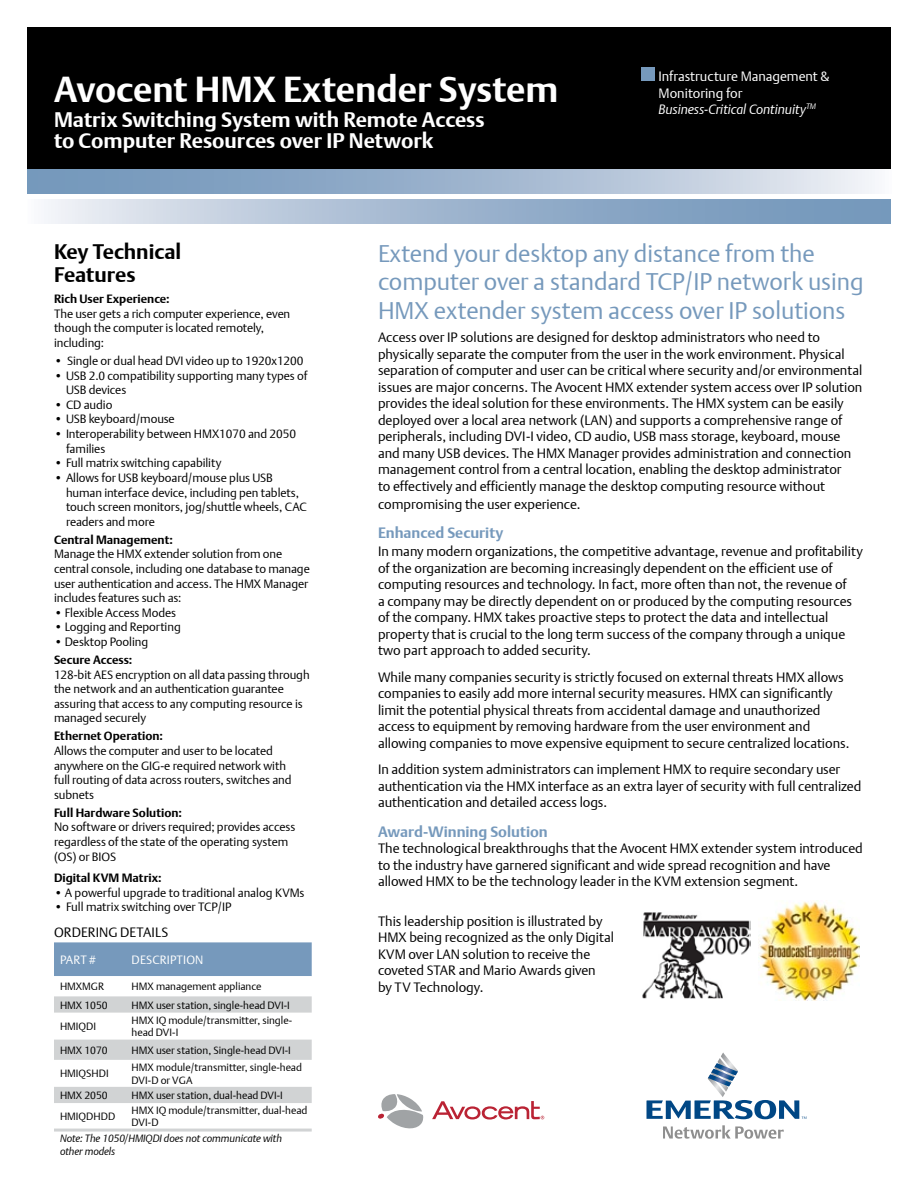
<style>
.page{position:relative;width:918px;height:1188px;background:#fff}
.page>*{position:absolute;margin:0;border:0;box-sizing:border-box;transform-origin:0 0}
.t1{font:700 36px "DTL Argo T";color:#fff}
.t2{font:300 24px/28.8px "DTL Argo T";color:#7699bc}
.t3{font:700 21px/21px "DTL Argo T";color:#fff}
.t4{font:700 21px/22.5px "DTL Argo T";color:#000}
.t5{font:700 15px "DTL Argo T";color:#7699bc}
.t6{font:300 13.5px/16.5px "DTL Argo T";color:#000}
.t7{font:300 13.5px/16.2px "DTL Argo T";color:#fff}
.t8{font:300 12px/14.7px "DTL Argo T";letter-spacing:-.005em;color:#000}
.t9{font:700 12px "DTL Argo T";color:#000}
.t10{font:300 12px "DTL Argo T";color:#fff}
.t11{font:300 10.5px/12.6px "DTL Argo T";color:#000}
.t12{font:italic 300 10.5px/12.6px "DTL Argo T";letter-spacing:-.005em;color:#000}
.s1{font-style:italic}
</style>
<div class="page">
<div style="left:27px;top:27px;width:864px;height:160px;background:#000"></div>
<svg style="left:647px;top:1052px;width:159px;height:67px"></svg>
<svg style="left:663px;top:1125px;width:121px;height:14px"></svg>
<div style="left:641px;top:68px;width:14px;height:13px;background:#7699bc"></div>
<svg style="left:27px;top:169px;width:864px;height:25px;background:#a4b9d1"></svg>
<svg style="left:44px;top:199px;width:847px;height:25px;background:#a3b8d1"></svg>
<svg style="left:378px;top:1094px;width:46px;height:34px"></svg>
<svg style="left:432px;top:1101px;width:112px;height:19px"></svg>
<img style="left:759px;top:900px;width:100px;height:101px">
<img style="left:642px;top:912px;width:108px;height:87px">
<div style="left:54px;top:942px;width:258px;height:34px;background:#7699bc"></div>
<svg style="left:54px;top:1128px;width:258px;height:1px"></svg>
<svg style="left:54px;top:996px;width:258px;height:107px"></svg>
<hr style="left:54px;top:1129px;width:78px;height:3px;background:#d1d3d4">
<hr style="left:132px;top:1129px;width:180px;height:3px;background:#d1d3d4">
<h1 class="t1" style="left:54px;top:68px;width:506px">Avocent HMX Extender System</h1>
<h3 class="t3" style="left:54px;top:109px;width:432px">Matrix Switching System with Remote Access to Computer Resources over IP Network</h3>
<p class="t7" style="left:658px;top:68px;width:172px">Infrastructure Management &amp;<br>Monitoring for<br><span class="s1">Business-Critical Continuity</span><sup>TM</sup></p>
<h3 class="t4" style="left:54px;top:240px;width:129px">Key Technical<br>Features</h3>
<p class="t9" style="left:54px;top:292px;width:117px">Rich User Experience:</p>
<p class="t8" style="left:54px;top:306px;width:238px">The user gets a rich computer experience, even though the computer is located remotely, including:</p>
<p class="t8" style="left:54px;top:353px;width:251px">• Single or dual head DVI video up to 1920x1200</p>
<p class="t8" style="left:66px;top:368px;width:243px;text-indent:-12px">• USB 2.0 compatibility supporting many types of<br>USB devices</p>
<p class="t8" style="left:54px;top:397px;width:60px">• CD audio</p>
<p class="t8" style="left:54px;top:412px;width:122px">• USB keyboard/mouse</p>
<p class="t8" style="left:66px;top:426px;width:232px;text-indent:-12px">• Interoperability between HMX1070 and 2050 families</p>
<p class="t8" style="left:54px;top:456px;width:169px">• Full matrix switching capability</p>
<p class="t8" style="left:66px;top:470px;width:242px;text-indent:-12px">• Allows for USB keyboard/mouse plus USB human interface device, including pen tablets, touch screen monitors, jog/shuttle wheels, CAC readers and more</p>
<p class="t9" style="left:54px;top:532px;width:120px">Central Management:</p>
<p class="t8" style="left:54px;top:547px;width:257px">Manage the HMX extender solution from one central console, including one database to manage user authentication and access. The HMX Manager includes features such as:</p>
<p class="t8" style="left:54px;top:605px;width:124px">• Flexible Access Modes</p>
<p class="t8" style="left:54px;top:620px;width:128px">• Logging and Reporting</p>
<p class="t8" style="left:54px;top:634px;width:96px">• Desktop Pooling</p>
<p class="t9" style="left:54px;top:653px;width:80px">Secure Access:</p>
<p class="t8" style="left:54px;top:667px;width:257px">128-bit AES encryption on all data passing through the network and an authentication guarantee assuring that access to any computing resource is managed securely</p>
<p class="t9" style="left:54px;top:729px;width:110px">Ethernet Operation:</p>
<p class="t8" style="left:54px;top:743px;width:239px">Allows the computer and user to be located anywhere on the GIG-e required network with full routing of data across routers, switches and subnets</p>
<p class="t9" style="left:54px;top:805px;width:129px">Full Hardware Solution:</p>
<p class="t8" style="left:54px;top:820px;width:243px">No software or drivers required; provides access regardless of the state of the operating system (OS) or BIOS</p>
<p class="t9" style="left:54px;top:871px;width:109px">Digital KVM Matrix:</p>
<p class="t8" style="left:54px;top:885px;width:252px">• A powerful upgrade to traditional analog KVMs</p>
<p class="t8" style="left:54px;top:899px;width:179px">• Full matrix switching over TCP/IP</p>
<p class="t6" style="left:54px;top:924px;width:19px">Ordering</p>
<p class="t6" style="left:120px;top:924px;width:8px">details</p>
<p class="t10" style="left:60px;top:953px;width:8px">part</p>
<p class="t10" style="left:89px;top:953px;width:8px">#</p>
<p class="t10" style="left:132px;top:953px;width:16px">Description</p>
<p class="t11" style="left:60px;top:980px;width:46px">HMXMGR</p>
<p class="t11" style="left:132px;top:980px;width:132px">HMX management appliance</p>
<p class="t11" style="left:60px;top:998px;width:49px">HMX 1050</p>
<p class="t11" style="left:132px;top:998px;width:160px">HMX user station, single-head DVI-I</p>
<p class="t11" style="left:60px;top:1020px;width:38px">HMIQDI</p>
<p class="t11" style="left:132px;top:1014px;width:162px">HMX IQ module/transmitter, single&shy;head DVI-I</p>
<p class="t11" style="left:60px;top:1044px;width:49px">HMX 1070</p>
<p class="t11" style="left:132px;top:1044px;width:161px">HMX user station, Single-head DVI-I</p>
<p class="t11" style="left:60px;top:1067px;width:50px">HMIQSHDI</p>
<p class="t11" style="left:132px;top:1061px;width:172px">HMX module/transmitter, single-head<br>DVI-D or VGA</p>
<p class="t11" style="left:60px;top:1089px;width:49px">HMX 2050</p>
<p class="t11" style="left:132px;top:1089px;width:153px">HMX user station, dual-head DVI-I</p>
<p class="t11" style="left:60px;top:1110px;width:57px">HMIQDHDD</p>
<p class="t11" style="left:132px;top:1103px;width:177px">HMX IQ module/transmitter, dual-head<br>DVI-D</p>
<p class="t12" style="left:60px;top:1132px;width:224px">Note: The 1050/HMIQDI does not communicate with other models</p>
<h2 class="t2" style="left:378px;top:238px;width:487px">Extend your desktop any distance from the computer over a standard TCP/IP network using<br>HMX extender system access over IP solutions</h2>
<p class="t6" style="left:378px;top:329px;width:486px">Access over IP solutions are designed for desktop administrators who need to physically separate the computer from the user in the work environment. Physical separation of computer and user can be critical where security and/or environmental issues are major concerns. The Avocent HMX extender system access over IP solution provides the ideal solution for these environments. The HMX system can be easily deployed over a local area network (LAN) and supports a comprehensive range of peripherals, including DVI-I video, CD audio, USB mass storage, keyboard, mouse and many USB devices. The HMX Manager provides administration and connection management control from a central location, enabling the desktop administrator<br>to effectively and efficiently manage the desktop computing resource without</p>
<p class="t6" style="left:378px;top:496px;width:204px">compromising the user experience.</p>
<p class="t5" style="left:378px;top:524px;width:127px">Enhanced Security</p>
<p class="t6" style="left:378px;top:543px;width:486px">In many modern organizations, the competitive advantage, revenue and profitability of the organization are becoming increasingly dependent on the efficient use of computing resources and technology. In fact, more often than not, the revenue of<br>a company may be directly dependent on or produced by the computing resources of the company. HMX takes proactive steps to protect the data and intellectual property that is crucial to the long term success of the company through a unique two part approach to added security.</p>
<p class="t6" style="left:378px;top:669px;width:473px">While many companies security is strictly focused on external threats HMX allows companies to easily add more internal security measures. HMX can significantly limit the potential physical threats from accidental damage and unauthorized access to equipment by removing hardware from the user environment and allowing companies to move expensive equipment to secure centralized locations.</p>
<p class="t6" style="left:378px;top:761px;width:485px">In addition system administrators can implement HMX to require secondary user authentication via the HMX interface as an extra layer of security with full centralized authentication and detailed access logs.</p>
<p class="t5" style="left:378px;top:823px;width:171px">Award-Winning Solution</p>
<p class="t6" style="left:378px;top:840px;width:486px">The technological breakthroughs that the Avocent HMX extender system introduced to the industry have garnered significant and wide spread recognition and have allowed HMX to be the technology leader in the KVM extension segment.</p>
<p class="t6" style="left:378px;top:913px;width:237px">This leadership position is illustrated by HMX being recognized as the only Digital KVM over LAN solution to receive the coveted STAR and Mario Awards given<br>by TV Technology.</p>
</div>
